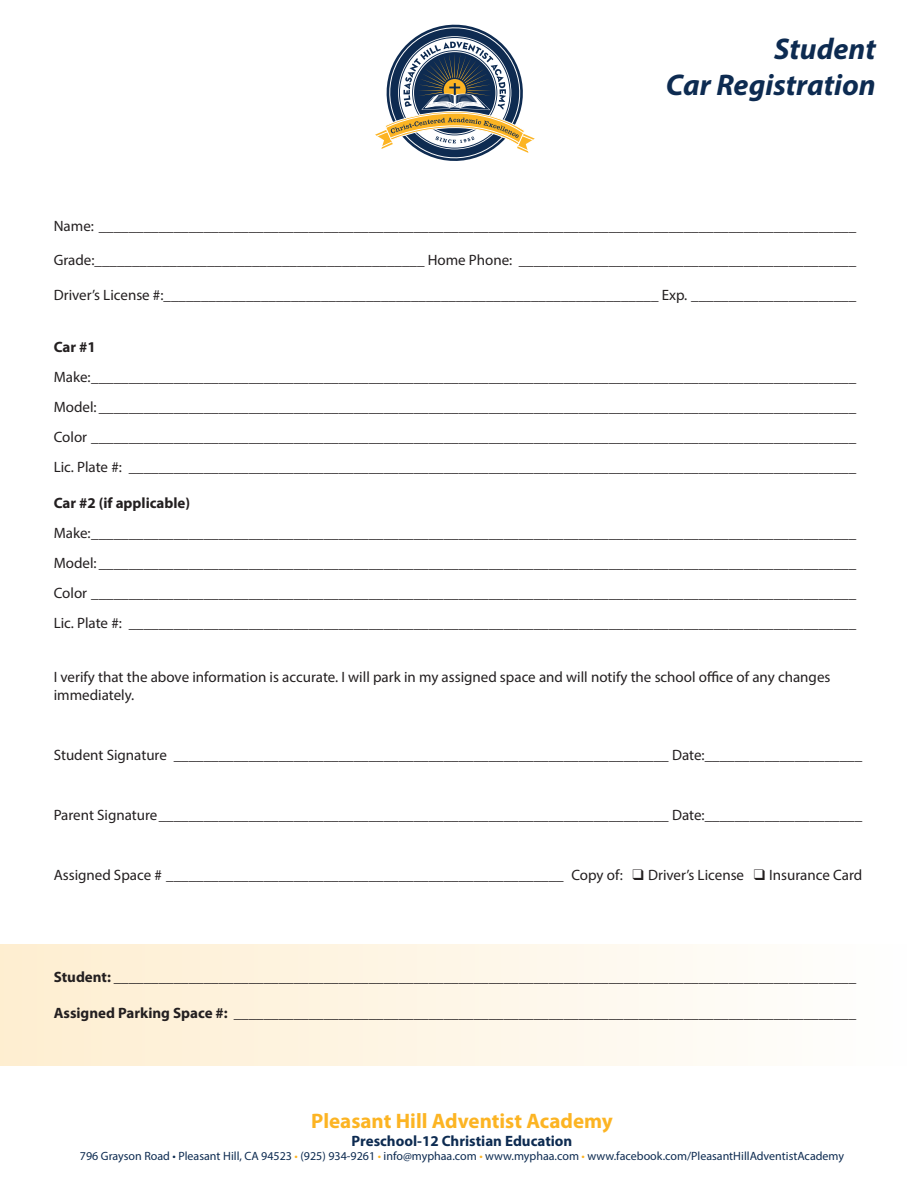
<style>
.page{position:relative;width:918px;height:1188px;background:#fff}
.page>*{position:absolute;margin:0;border:0;box-sizing:border-box;transform-origin:0 0}
.t1{font:italic 700 30px/36px "Myriad Pro";color:#0d2b51;text-align:right}
.t2{font:700 21px "Myriad Pro";color:#fcb423}
.t3{font:15px/30px "Myriad Pro";color:#231f20;text-align:justify}
.t4{font:700 15px "Myriad Pro";color:#0d2b51}
.t5{font:700 15px "Myriad Pro";color:#231f20}
.t6{font:12px "Myriad Pro";color:#0d2b51}
.s1{font-weight:700}
.s2{color:#fcb423}
</style>
<div class="page">
<div style="left:0;top:944px;width:907px;height:122px;background:linear-gradient(to right,#feeed0,#fefefe)"></div>
<svg style="left:375px;top:24px;width:160px;height:137px"></svg>
<h1 class="t1" style="left:666px;top:30px;width:211px">Student<br>Car Registration</h1>
<p class="t3" style="left:54px;top:211px;width:804px">Name: _____________________________________________________________________________________________________</p>
<p class="t3" style="left:54px;top:245px;width:804px">Grade:____________________________________________ Home Phone: _____________________________________________</p>
<p class="t3" style="left:54px;top:280px;width:804px">Driver’s License #:__________________________________________________________________ Exp. ______________________</p>
<p class="t5" style="left:54px;top:337px;width:43px">Car #1</p>
<p class="t3" style="left:54px;top:362px;width:804px">Make:______________________________________________________________________________________________________ Model: _____________________________________________________________________________________________________ Color ______________________________________________________________________________________________________ Lic. Plate #: _________________________________________________________________________________________________</p>
<p class="t5" style="left:54px;top:493px;width:138px">Car #2 (if applicable)</p>
<p class="t3" style="left:54px;top:518px;width:804px">Make:______________________________________________________________________________________________________ Model: _____________________________________________________________________________________________________ Color ______________________________________________________________________________________________________ Lic. Plate #: _________________________________________________________________________________________________</p>
<p class="t3" style="left:54px;top:668px;width:778px;line-height:18px">I verify that the above information is accurate. I will park in my assigned space and will notify the school office of any changes immediately.</p>
<p class="t3" style="left:54px;top:740px;width:810px">Student Signature __________________________________________________________________ Date:_____________________</p>
<p class="t3" style="left:54px;top:800px;width:810px">Parent Signature____________________________________________________________________ Date:_____________________</p>
<p class="t3" style="left:54px;top:860px;width:810px">Assigned Space # _____________________________________________________ Copy of: ❑ Driver’s License ❑ Insurance Card</p>
<p class="t3" style="left:54px;top:962px;width:804px"><span class="s1">Student:</span> ___________________________________________________________________________________________________</p>
<p class="t3" style="left:54px;top:998px;width:804px"><span class="s1">Assigned Parking Space #:</span> ___________________________________________________________________________________</p>
<h2 class="t2" style="left:311px;top:1107px;width:303px">Pleasant Hill Adventist Academy</h2>
<p class="t4" style="left:352px;top:1131px;width:222px">Preschool-12 Christian Education</p>
<p class="t6" style="left:80px;top:1149px;width:766px">796 Grayson Road • Pleasant Hill, CA 94523 <span class="s2">•</span> (925) 934-9261 <span class="s2">•</span> info@myphaa.com <span class="s2">•</span> www.myphaa.com <span class="s2">•</span> www.facebook.com/PleasantHillAdventistAcademy</p>
</div>
